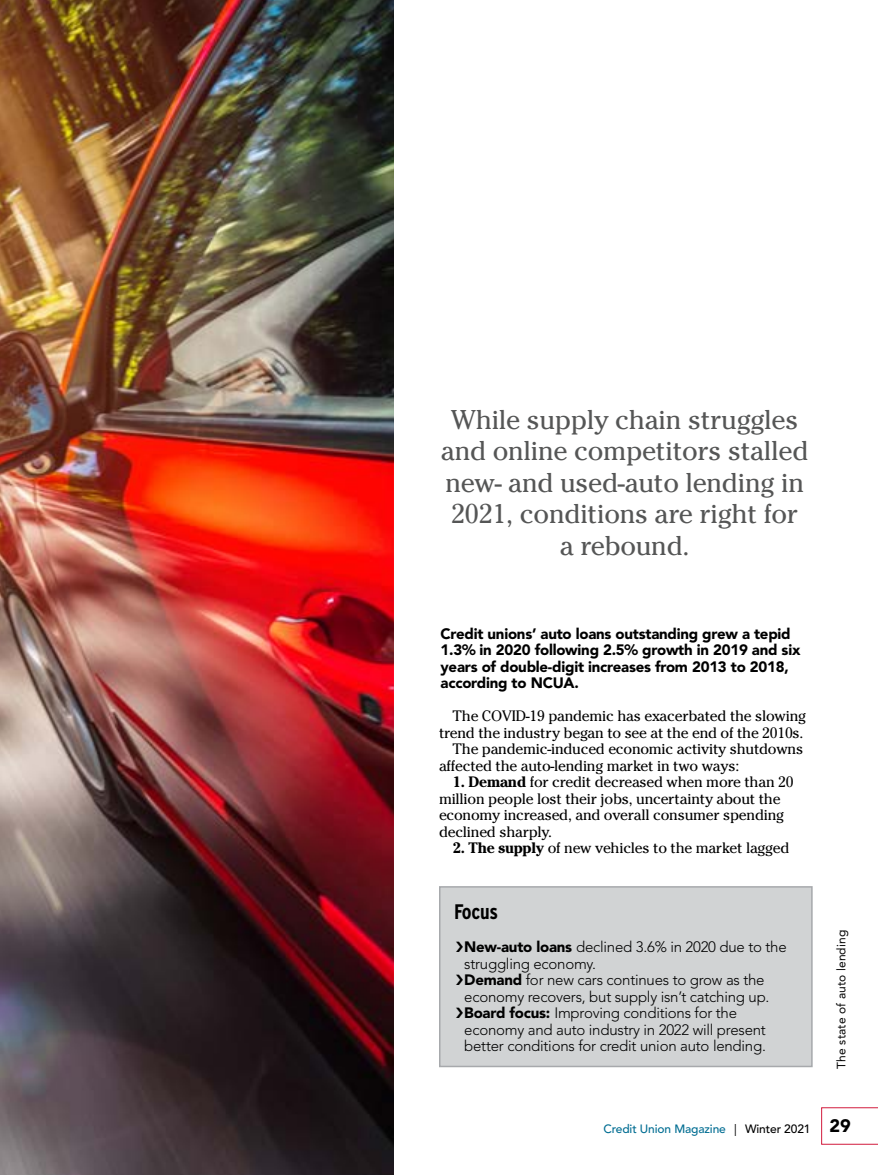
<style>
.page{position:relative;width:878px;height:1175px;background:#fff}
.page>*{position:absolute;margin:0;border:0;box-sizing:border-box;transform-origin:0 0}
.t1{font:27px/31.5px "Cheltenham Std";letter-spacing:-.01em;color:#555656;text-align:center}
.t2{font:700 21px "Interstate Condensed";letter-spacing:-.015em;color:#000}
.t3{font:900 18px "Avenir LT Std";color:#000}
.t4{font:15px/16.5px "Cheltenham Std";letter-spacing:-.015em;color:#000}
.t5{font:300 15px/16.5px "Avenir LT Std";letter-spacing:-.015em;color:#000}
.t6{font:900 15px/16.5px "Avenir LT Std";letter-spacing:-.015em;color:#000}
.t7{font:500 12px "Avenir LT Std";letter-spacing:-.01em;color:#006d92}
.t8{font:12px "Avenir LT Std";letter-spacing:.01em;color:#000}
.s1{font-weight:700}
.s2{font-weight:900}
.s3{font-weight:400;color:#000}
.s4{color:#000}
</style>
<div class="page">
<svg style="left:821px;top:1107px;width:57px;height:37px"></svg>
<img style="left:0;top:0;width:393px;height:1174px">
<div style="left:440px;top:886px;width:371px;height:180px;background:#d1d3d4"></div>
<div style="left:439px;top:886px;width:373px;height:181px;border:2px solid #a7a9ac"></div>
<h1 class="t1" style="left:441px;top:403px;width:369px">While supply chain struggles and online competitors stalled new- and used-auto lending in<br>2021, conditions are right for a rebound.</h1>
<p class="t6" style="left:440px;top:625px;width:361px">Credit unions’ auto loans outstanding grew a tepid 1.3% in 2020 following 2.5% growth in 2019 and six years of double-digit increases from 2013 to 2018, according to NCUA.</p>
<p class="t4" style="left:452px;top:707px;width:355px">The COVID-19 pandemic has exacerbated the slowing</p>
<p class="t4" style="left:439px;top:724px;width:366px">trend the industry began to see at the end of the 2010s.</p>
<p class="t4" style="left:452px;top:740px;width:352px">The pandemic-induced economic activity shutdowns</p>
<p class="t4" style="left:439px;top:757px;width:302px">affected the auto-lending market in two ways:</p>
<p class="t4" style="left:439px;top:773px;width:356px;text-indent:14px"><span class="s1">1. Demand</span> for credit decreased when more than 20 million people lost their jobs, uncertainty about the economy increased, and overall consumer spending declined sharply.</p>
<p class="t4" style="left:452px;top:839px;width:338px"><span class="s1">2. The supply</span> of new vehicles to the market lagged</p>
<h2 class="t2" style="left:454px;top:900px;width:46px">Focus</h2>
<p class="t5" style="left:464px;top:938px;width:324px"><span class="s2">New-auto loans</span> declined 3.6% in 2020 due to the struggling economy.<br><span class="s2">Demand</span> for new cars continues to grow as the economy recovers, but supply isn’t catching up.<br><span class="s2">Board focus:</span> Improving conditions for the economy and auto industry in 2022 will present better conditions for credit union auto lending.</p>
<p class="t7" style="left:603px;top:1122px;width:209px">Credit Union Magazine <span class="s3">|</span> <span class="s4">Winter 2021</span></p>
<p class="t8" style="left:834px;top:1068px;width:140px;rotate:-90deg">The state of auto lending</p>
<p class="t3" style="left:829px;top:1115px;width:23px">29</p>
</div>
